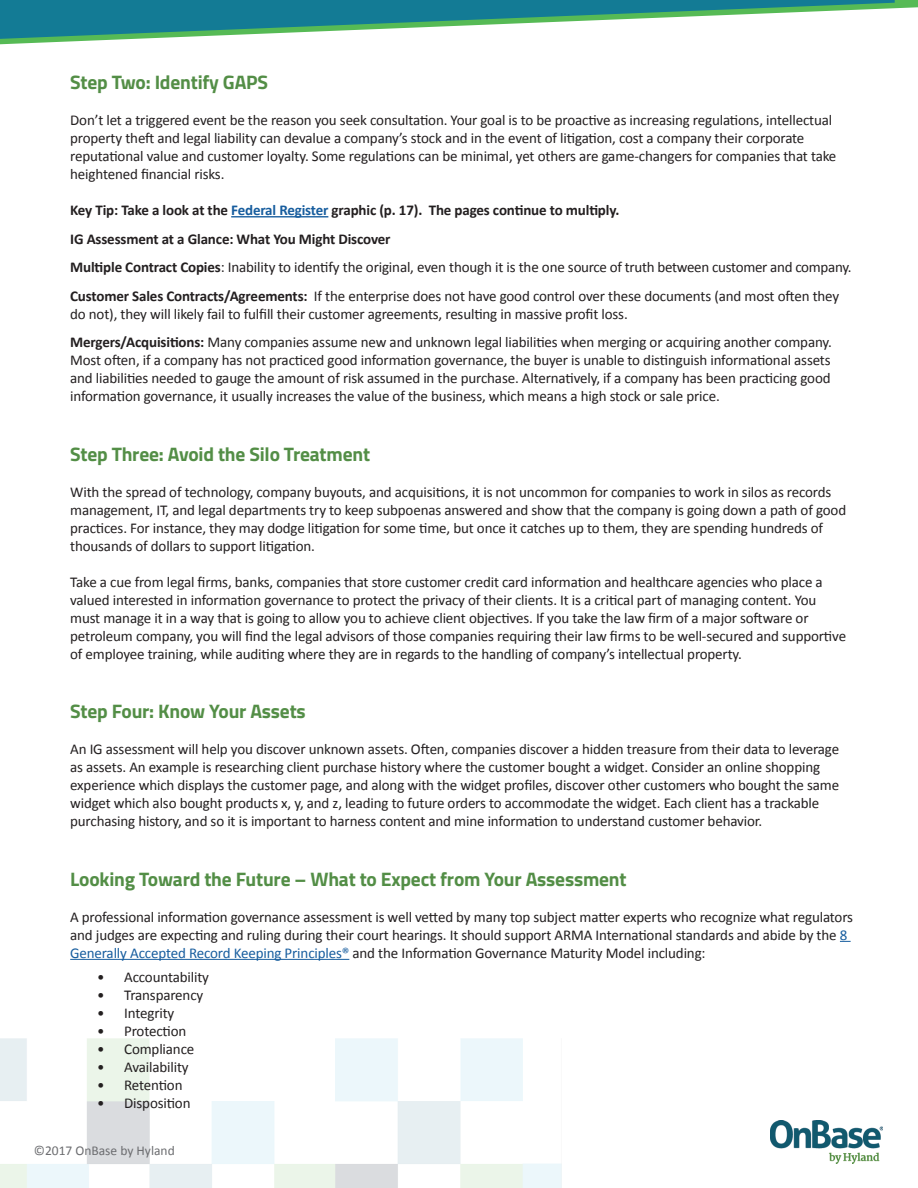
<style>
.page{position:relative;width:918px;height:1188px;background:#fff}
.page>*{position:absolute;margin:0;border:0;box-sizing:border-box;transform-origin:0 0}
.t1{font:700 19.5px "Titillium Web";letter-spacing:-.01em;color:#538e46}
.t2{font:15px/18px "Calibri";letter-spacing:-.01em;color:#231f20}
.t3{font:13.5px "Calibri";color:#6c6d70}
.s1{font-weight:700}
.s2{font-weight:700;color:#175d9e}
.s3{color:#175d9e}
</style>
<div class="page">
<img style="left:0;top:1039px;width:561px;height:149px">
<img style="left:770px;top:1121px;width:113px;height:42px">
<hr style="left:231px;top:216px;width:97px;height:1px;background:#175d9e">
<hr style="left:70px;top:959px;width:279px;height:1px;background:#175d9e">
<svg style="left:0;top:0;width:918px;height:44px"></svg>
<h1 class="t1" style="left:70px;top:68px;width:199px">Step Two: Identify GAPS</h1>
<p class="t2" style="left:70px;top:112px;width:768px">Don’t let a triggered event be the reason you seek consultation. Your goal is to be proactive as increasing regulations, intellectual property theft and legal liability can devalue a company’s stock and in the event of litigation, cost a company their corporate reputational value and customer loyalty. Some regulations can be minimal, yet others are game-changers for companies that take heightened financial risks.</p>
<p class="t2" style="left:70px;top:196px;width:783px;line-height:28.5px"><span class="s1">Key Tip: Take a look at the</span> <span class="s2">Federal Register</span> <span class="s1">graphic (p. 17). The pages continue to multiply.<br>IG Assessment at a Glance: What You Might Discover<br>Multiple Contract Copies</span>: Inability to identify the original, even though it is the one source of truth between customer and company.<br><span class="s1">Customer Sales Contracts/Agreements:</span> If the enterprise does not have good control over these documents (and most often they</p>
<p class="t2" style="left:70px;top:300px;width:763px;line-height:28.5px">do not), they will likely fail to fulfill their customer agreements, resulting in massive profit loss.<br><span class="s1">Mergers/Acquisitions:</span> Many companies assume new and unknown legal liabilities when merging or acquiring another company.</p>
<p class="t2" style="left:70px;top:352px;width:762px;text-align:justify">Most often, if a company has not practiced good information governance, the buyer is unable to distinguish informational assets and liabilities needed to gauge the amount of risk assumed in the purchase. Alternatively, if a company has been practicing good information governance, it usually increases the value of the business, which means a high stock or sale price.</p>
<h1 class="t1" style="left:70px;top:439px;width:301px">Step Three: Avoid the Silo Treatment</h1>
<p class="t2" style="left:70px;top:483px;width:778px">With the spread of technology, company buyouts, and acquisitions, it is not uncommon for companies to work in silos as records management, IT, and legal departments try to keep subpoenas answered and show that the company is going down a path of good practices. For instance, they may dodge litigation for some time, but once it catches up to them, they are spending hundreds of thousands of dollars to support litigation.</p>
<p class="t2" style="left:70px;top:573px;width:777px">Take a cue from legal firms, banks, companies that store customer credit card information and healthcare agencies who place a valued interested in information governance to protect the privacy of their clients. It is a critical part of managing content. You must manage it in a way that is going to allow you to achieve client objectives. If you take the law firm of a major software or petroleum company, you will find the legal advisors of those companies requiring their law firms to be well-secured and supportive of employee training, while auditing where they are in regards to the handling of company’s intellectual property.</p>
<h1 class="t1" style="left:70px;top:697px;width:237px">Step Four: Know Your Assets</h1>
<p class="t2" style="left:70px;top:740px;width:770px">An IG assessment will help you discover unknown assets. Often, companies discover a hidden treasure from their data to leverage as assets. An example is researching client purchase history where the customer bought a widget. Consider an online shopping experience which displays the customer page, and along with the widget profiles, discover other customers who bought the same widget which also bought products x, y, and z, leading to future orders to accommodate the widget. Each client has a trackable purchasing history, and so it is important to harness content and mine information to understand customer behavior.</p>
<h1 class="t1" style="left:70px;top:864px;width:558px">Looking Toward the Future – What to Expect from Your Assessment</h1>
<p class="t2" style="left:70px;top:908px;width:784px">A professional information governance assessment is well vetted by many top subject matter experts who recognize what regulators and judges are expecting and ruling during their court hearings. It should support ARMA International standards and abide by the <span class="s3">8<br>Generally Accepted Record Keeping Principles®</span> and the Information Governance Maturity Model including:</p>
<p class="t2" style="left:97px;top:968px;width:113px">• Accountability</p>
<p class="t2" style="left:97px;top:986px;width:108px">• Transparency</p>
<p class="t2" style="left:97px;top:1004px;width:79px">• Integrity</p>
<p class="t2" style="left:97px;top:1022px;width:91px">• Protection</p>
<p class="t2" style="left:97px;top:1040px;width:99px">• Compliance</p>
<p class="t2" style="left:97px;top:1058px;width:93px">• Availability</p>
<p class="t2" style="left:97px;top:1076px;width:87px">• Retention</p>
<p class="t2" style="left:97px;top:1094px;width:95px">• Disposition</p>
<p class="t3" style="left:34px;top:1142px;width:143px">©2017 OnBase by Hyland</p>
</div>
